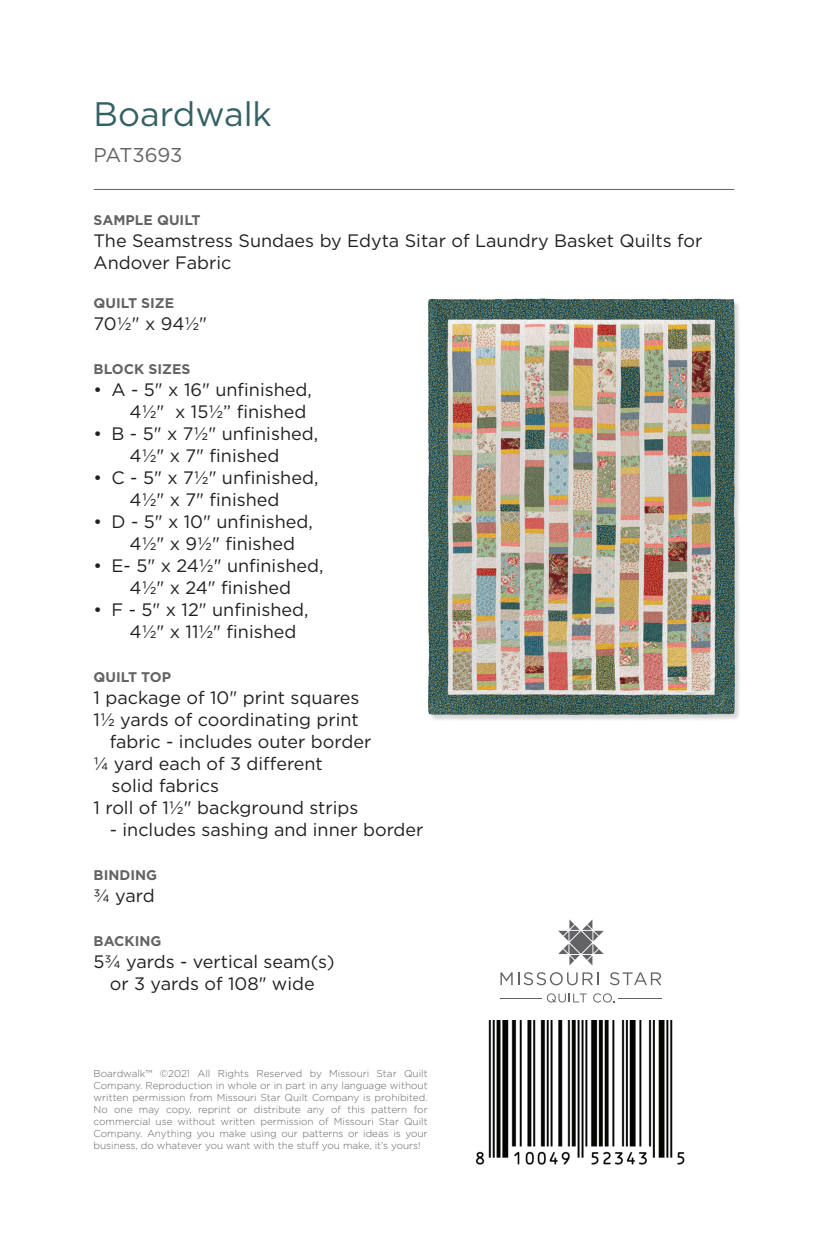
<style>
.page{position:relative;width:828px;height:1260px;background:#fff}
.page>*{position:absolute;margin:0;border:0;box-sizing:border-box;transform-origin:0 0}
.t1{font:34px "Gotham";color:#366163}
.t2{font:20px "Gotham";letter-spacing:-.01em;color:#636366}
.t3{font:18px/22px "Gotham";color:#231f20;text-align:center}
.t4{font:700 14px "Gotham";color:#636366}
.t5{font:300 10px/12px "Gotham";color:#636366;text-align:justify}
</style>
<div class="page">
<hr style="left:94px;top:189px;width:640px;height:1px;background:#636366">
<svg style="left:500px;top:972px;width:99px;height:13px"></svg>
<svg style="left:610px;top:972px;width:51px;height:13px"></svg>
<hr style="left:500px;top:998px;width:42px;height:1px;background:#636366">
<hr style="left:618px;top:998px;width:43px;height:1px;background:#636366">
<svg style="left:547px;top:993px;width:40px;height:10px"></svg>
<svg style="left:593px;top:993px;width:22px;height:10px"></svg>
<svg style="left:558px;top:919px;width:46px;height:46px"></svg>
<img style="left:475px;top:1021px;width:210px;height:144px">
<img style="left:427px;top:298px;width:313px;height:422px">
<h1 class="t1" style="left:94px;top:92px;width:180px">Boardwalk</h1>
<p class="t2" style="left:94px;top:142px;width:90px">PAT3693</p>
<p class="t4" style="left:94px;top:211px;width:109px">SAMPLE QUILT</p>
<p class="t3" style="left:94px;top:230px;width:610px;text-align:left">The Seamstress Sundaes by Edyta Sitar of Laundry Basket Quilts for<br>Andover Fabric</p>
<p class="t4" style="left:94px;top:294px;width:82px">QUILT SIZE</p>
<p class="t3" style="left:94px;top:313px;width:115px">70½" x 94½"</p>
<p class="t4" style="left:94px;top:360px;width:98px">BLOCK SIZES</p>
<p class="t3" style="left:94px;top:379px;width:220px;text-align:right">• A - 5" x 16" unfinished,<br>4½" x 15½” finished</p>
<p class="t3" style="left:94px;top:423px;width:226px">• B - 5" x 7½" unfinished,<br>4½" x 7" finished</p>
<p class="t3" style="left:94px;top:467px;width:226px">• C - 5" x 7½" unfinished,<br>4½" x 7" finished</p>
<p class="t3" style="left:130px;top:511px;width:185px;text-align:left;text-indent:-36px">• D - 5" x 10" unfinished,<br>4½" x 9½" finished</p>
<p class="t3" style="left:94px;top:555px;width:231px">• E- 5" x 24½" unfinished,<br>4½" x 24" finished</p>
<p class="t3" style="left:130px;top:599px;width:180px;text-align:left;text-indent:-36px">• F - 5" x 12" unfinished,<br>4½" x 11½" finished</p>
<p class="t4" style="left:94px;top:668px;width:79px">QUILT TOP</p>
<p class="t3" style="left:94px;top:687px;width:267px">1 package of 10" print squares</p>
<p class="t3" style="left:94px;top:709px;width:267px">1½ yards of coordinating print</p>
<p class="t3" style="left:110px;top:731px;width:263px">fabric - includes outer border</p>
<p class="t3" style="left:94px;top:753px;width:231px">¼ yard each of 3 different</p>
<p class="t3" style="left:112px;top:775px;width:109px">solid fabrics</p>
<p class="t3" style="left:94px;top:797px;width:266px">1 roll of 1½" background strips</p>
<p class="t3" style="left:110px;top:819px;width:315px">- includes sashing and inner border</p>
<p class="t4" style="left:94px;top:866px;width:65px">BINDING</p>
<p class="t3" style="left:94px;top:885px;width:63px">¾ yard</p>
<p class="t4" style="left:94px;top:932px;width:69px">BACKING</p>
<p class="t3" style="left:94px;top:951px;width:243px">5¾ yards - vertical seam(s) or 3 yards of 108" wide</p>
<p class="t5" style="left:94px;top:1067px;width:336px">Boardwalk™ ©2021 All Rights Reserved by Missouri Star Quilt Company. Reproduction in whole or in part in any language without written permission from Missouri Star Quilt Company is prohibited.<br>No one may copy, reprint or distribute any of this pattern for commercial use without written permission of Missouri Star Quilt Company. Anything you make using our patterns or ideas is your business, do whatever you want with the stuff you make, it’s yours!</p>
</div>
